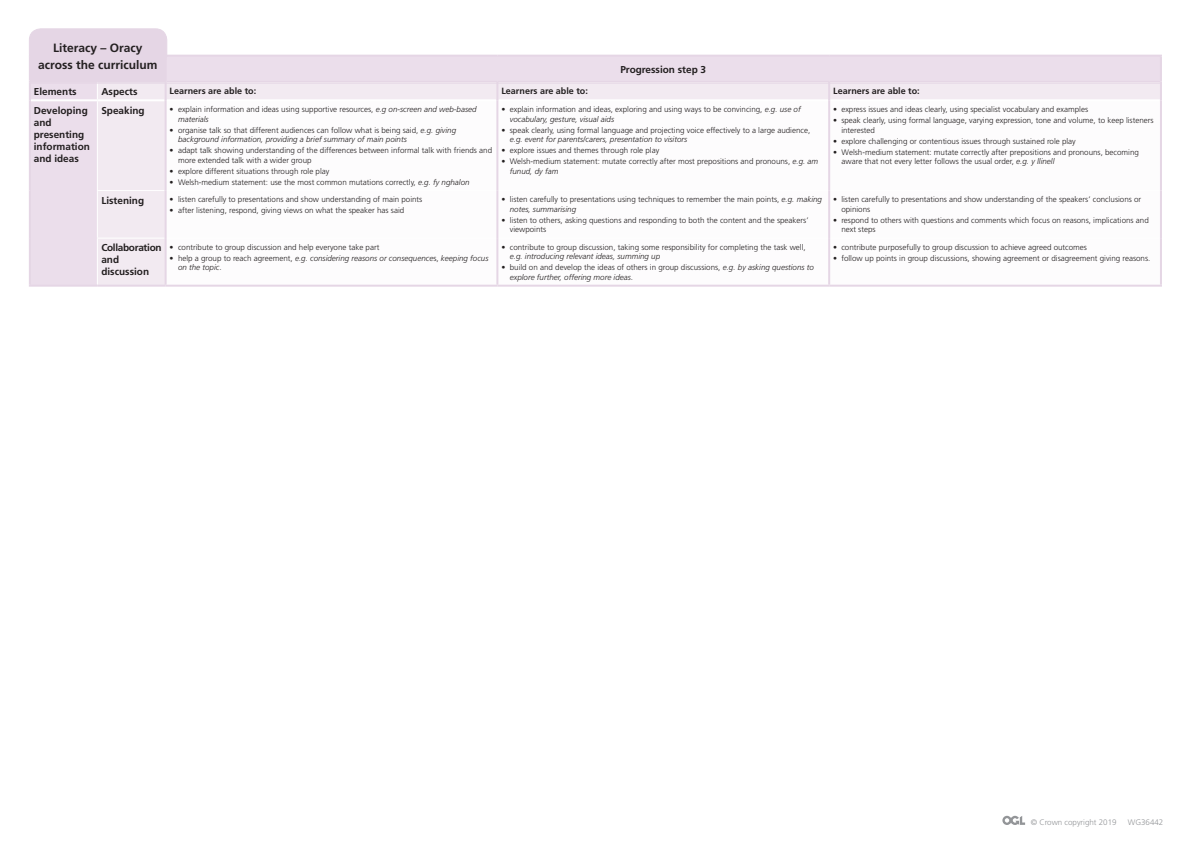
<style>
.page{position:relative;width:1191px;height:842px;background:#fff}
.page>*{position:absolute;margin:0;border:0;box-sizing:border-box;transform-origin:0 0}
.t1{font:700 12px/17.2px "Frutiger LT Std";color:#231f20;text-align:center}
.t2{font:700 10px/12px "Frutiger LT Std";color:#231f20}
.t3{font:700 10px/12px "Frutiger LT Std";letter-spacing:-.03em;color:#231f20}
.t4{font:700 9px "Frutiger LT Std";color:#231f20}
.t5{font:300 8px/9.6px "Frutiger LT Std";color:#231f20}
.t6{font:italic 300 8px/9.6px "Frutiger LT Std";color:#231f20}
.t7{font:300 8px "Frutiger LT Std";color:#939598}
.s1{font-style:italic}
.s2{font-style:normal}
</style>
<div class="page">
<svg style="left:1002px;top:816px;width:23px;height:9px"></svg>
<svg style="left:31px;top:29px;width:1128px;height:26px"></svg>
<div style="left:31px;top:57px;width:1129px;height:228px;background:#ebdeeb"></div>
<div style="left:98px;top:82px;width:1062px;height:203px;background:#f2eaf1"></div>
<svg style="left:167px;top:101px;width:993px;height:184px"></svg>
<hr style="left:827px;top:21px;width:3px;height:34px;background:#fff">
<hr style="left:97px;top:190px;width:68px;height:1px;background:#fff">
<hr style="left:97px;top:238px;width:68px;height:1px;background:#fff">
<svg style="left:97px;top:82px;width:1px;height:17px"></svg>
<hr style="left:97px;top:101px;width:1px;height:89px;background:#fff">
<hr style="left:97px;top:191px;width:1px;height:47px;background:#fff">
<hr style="left:97px;top:239px;width:1px;height:46px;background:#fff">
<hr style="left:167px;top:190px;width:329px;height:1px;background:#fff">
<hr style="left:498px;top:190px;width:330px;height:1px;background:#fff">
<hr style="left:830px;top:190px;width:330px;height:1px;background:#fff">
<hr style="left:167px;top:238px;width:329px;height:1px;background:#fff">
<hr style="left:498px;top:238px;width:330px;height:1px;background:#fff">
<hr style="left:830px;top:238px;width:330px;height:1px;background:#fff">
<hr style="left:31px;top:99px;width:66px;height:2px;background:#fff">
<hr style="left:97px;top:99px;width:68px;height:2px;background:#fff">
<hr style="left:167px;top:99px;width:329px;height:2px;background:#fff">
<hr style="left:498px;top:99px;width:330px;height:2px;background:#fff">
<hr style="left:830px;top:99px;width:330px;height:2px;background:#fff">
<hr style="left:29px;top:57px;width:2px;height:23px;background:#e5d6e5">
<hr style="left:165px;top:57px;width:2px;height:23px;background:#e5d6e5">
<hr style="left:166px;top:55px;width:331px;height:2px;background:#e5d6e5">
<hr style="left:497px;top:55px;width:332px;height:2px;background:#e5d6e5">
<hr style="left:829px;top:55px;width:333px;height:2px;background:#e5d6e5">
<hr style="left:1160px;top:57px;width:2px;height:24px;background:#e5d6e5">
<svg style="left:29px;top:82px;width:2px;height:18px"></svg>
<hr style="left:29px;top:80px;width:68px;height:2px;background:#e5d6e5">
<hr style="left:97px;top:80px;width:70px;height:2px;background:#e5d6e5">
<svg style="left:165px;top:82px;width:2px;height:18px"></svg>
<svg style="left:496px;top:82px;width:2px;height:18px"></svg>
<svg style="left:828px;top:82px;width:2px;height:18px"></svg>
<svg style="left:1160px;top:81px;width:2px;height:19px"></svg>
<hr style="left:29px;top:100px;width:2px;height:91px;background:#e5d6e5">
<hr style="left:29px;top:191px;width:2px;height:47px;background:#e5d6e5">
<hr style="left:29px;top:238px;width:2px;height:47px;background:#e5d6e5">
<hr style="left:165px;top:100px;width:2px;height:91px;background:#e5d6e5">
<hr style="left:496px;top:100px;width:2px;height:91px;background:#e5d6e5">
<hr style="left:828px;top:100px;width:2px;height:91px;background:#e5d6e5">
<hr style="left:1160px;top:100px;width:2px;height:91px;background:#e5d6e5">
<hr style="left:165px;top:191px;width:2px;height:47px;background:#e5d6e5">
<hr style="left:496px;top:191px;width:2px;height:47px;background:#e5d6e5">
<hr style="left:828px;top:191px;width:2px;height:47px;background:#e5d6e5">
<hr style="left:1160px;top:191px;width:2px;height:47px;background:#e5d6e5">
<hr style="left:29px;top:285px;width:68px;height:2px;background:#e5d6e5">
<hr style="left:97px;top:285px;width:69px;height:2px;background:#e5d6e5">
<hr style="left:165px;top:238px;width:2px;height:47px;background:#e5d6e5">
<hr style="left:166px;top:285px;width:331px;height:2px;background:#e5d6e5">
<hr style="left:496px;top:238px;width:2px;height:47px;background:#e5d6e5">
<hr style="left:497px;top:285px;width:332px;height:2px;background:#e5d6e5">
<hr style="left:828px;top:238px;width:2px;height:47px;background:#e5d6e5">
<hr style="left:1160px;top:238px;width:2px;height:47px;background:#e5d6e5">
<hr style="left:829px;top:285px;width:333px;height:2px;background:#e5d6e5">
<hr style="left:167px;top:81px;width:330px;height:1px;background:#e5d6e5">
<hr style="left:497px;top:81px;width:332px;height:1px;background:#e5d6e5">
<hr style="left:829px;top:81px;width:331px;height:1px;background:#e5d6e5">
<hr style="left:29px;top:83px;width:1132px;height:1px;background:#e5d6e5">
<div style="left:29px;top:29px;width:138px;height:36px;background:#e5d6e5;border-radius:11px"></div>
<div style="left:29px;top:28px;width:138px;height:37px;border:1px solid #e5d6e5;border-radius:11px"></div>
<h1 class="t1" style="left:38px;top:39px;width:121px">Literacy – Oracy across the curriculum</h1>
<p class="t2" style="left:620px;top:63px;width:87px">Progression step 3</p>
<p class="t2" style="left:34px;top:85px;width:44px">Elements</p>
<p class="t2" style="left:101px;top:85px;width:38px">Aspects</p>
<p class="t4" style="left:170px;top:85px;width:88px">Learners are able to:</p>
<p class="t4" style="left:501px;top:85px;width:88px">Learners are able to:</p>
<p class="t4" style="left:833px;top:85px;width:88px">Learners are able to:</p>
<p class="t2" style="left:34px;top:104px;width:58px">Developing and presenting information and ideas</p>
<p class="t2" style="left:101px;top:104px;width:45px">Speaking</p>
<p class="t5" style="left:178px;top:105px;width:300px;text-indent:-8px">• explain information and ideas using supportive resources, <span class="s1">e.g on‑screen and web-based materials</span></p>
<p class="t5" style="left:510px;top:105px;width:292px;text-indent:-8px">• explain information and ideas, exploring and using ways to be convincing, <span class="s1">e.g. use of vocabulary, gesture, visual aids</span></p>
<p class="t5" style="left:501px;top:125px;width:310px">• speak clearly, using formal language and projecting voice effectively to a large audience,</p>
<p class="t6" style="left:510px;top:135px;width:179px">e.g. event for parents/carers, presentation to visitors</p>
<p class="t5" style="left:501px;top:146px;width:159px">• explore issues and themes through role play</p>
<p class="t5" style="left:510px;top:157px;width:310px;text-indent:-8px">• Welsh-medium statement: mutate correctly after most prepositions and pronouns, <span class="s1">e.g. am funud, dy fam</span></p>
<p class="t5" style="left:833px;top:105px;width:256px">• express issues and ideas clearly, using specialist vocabulary and examples</p>
<p class="t5" style="left:841px;top:116px;width:314px;text-indent:-8px">• speak clearly, using formal language, varying expression, tone and volume, to keep listeners interested</p>
<p class="t5" style="left:833px;top:136px;width:244px">• explore challenging or contentious issues through sustained role play</p>
<p class="t5" style="left:841px;top:147px;width:299px;text-indent:-8px">• Welsh-medium statement: mutate correctly after prepositions and pronouns, becoming aware that not every letter follows the usual order, <span class="s1">e.g. y llinell</span></p>
<p class="t6" style="left:178px;top:125px;width:279px;text-indent:-8px"><span class="s2">• organise talk so that different audiences can follow what is being said,</span> e.g. giving background information, providing a brief summary of main points</p>
<p class="t5" style="left:178px;top:146px;width:315px;text-indent:-8px">• adapt talk showing understanding of the differences between informal talk with friends and more extended talk with a wider group</p>
<p class="t5" style="left:170px;top:166px;width:161px">• explore different situations through role play</p>
<p class="t5" style="left:170px;top:177px;width:301px">• Welsh-medium statement: use the most common mutations correctly, <span class="s1">e.g. fy nghalon</span></p>
<p class="t2" style="left:101px;top:194px;width:44px">Listening</p>
<p class="t5" style="left:170px;top:195px;width:254px">• listen carefully to presentations and show understanding of main points</p>
<p class="t5" style="left:170px;top:206px;width:236px">• after listening, respond, giving views on what the speaker has said</p>
<p class="t5" style="left:510px;top:195px;width:314px;text-indent:-8px">• listen carefully to presentations using techniques to remember the main points, <span class="s1">e.g. making notes, summarising</span></p>
<p class="t5" style="left:510px;top:215px;width:300px;text-indent:-8px">• listen to others, asking questions and responding to both the content and the speakers’ viewpoints</p>
<p class="t5" style="left:841px;top:195px;width:301px;text-indent:-8px">• listen carefully to presentations and show understanding of the speakers’ conclusions or opinions</p>
<p class="t5" style="left:841px;top:215px;width:309px;text-indent:-8px">• respond to others with questions and comments which focus on reasons, implications and next steps</p>
<p class="t3" style="left:101px;top:242px;width:62px">Collaboration and discussion</p>
<p class="t5" style="left:170px;top:242px;width:211px">• contribute to group discussion and help everyone take part</p>
<p class="t6" style="left:178px;top:253px;width:312px;text-indent:-8px"><span class="s2">• help a group to reach agreement,</span> e.g. considering reasons or consequence<span class="s2">s,</span> keeping focus on the topic<span class="s2">.</span></p>
<p class="t5" style="left:501px;top:242px;width:306px">• contribute to group discussion, taking some responsibility for completing the task well,</p>
<p class="t6" style="left:510px;top:252px;width:152px">e.g. introducing relevant ideas, summing up</p>
<p class="t6" style="left:510px;top:263px;width:305px;text-indent:-8px"><span class="s2">• build on and develop the ideas of others in group discussions,</span> e.g. by asking questions to explore further, offering more ideas<span class="s2">.</span></p>
<p class="t5" style="left:833px;top:242px;width:255px">• contribute purposefully to group discussion to achieve agreed outcomes</p>
<p class="t5" style="left:833px;top:253px;width:319px">• follow up points in group discussions, showing agreement or disagreement giving reasons.</p>
<p class="t7" style="left:1030px;top:818px;width:87px">© Crown copyright 2019</p>
<p class="t7" style="left:1127px;top:818px;width:37px">WG36442</p>
</div>
